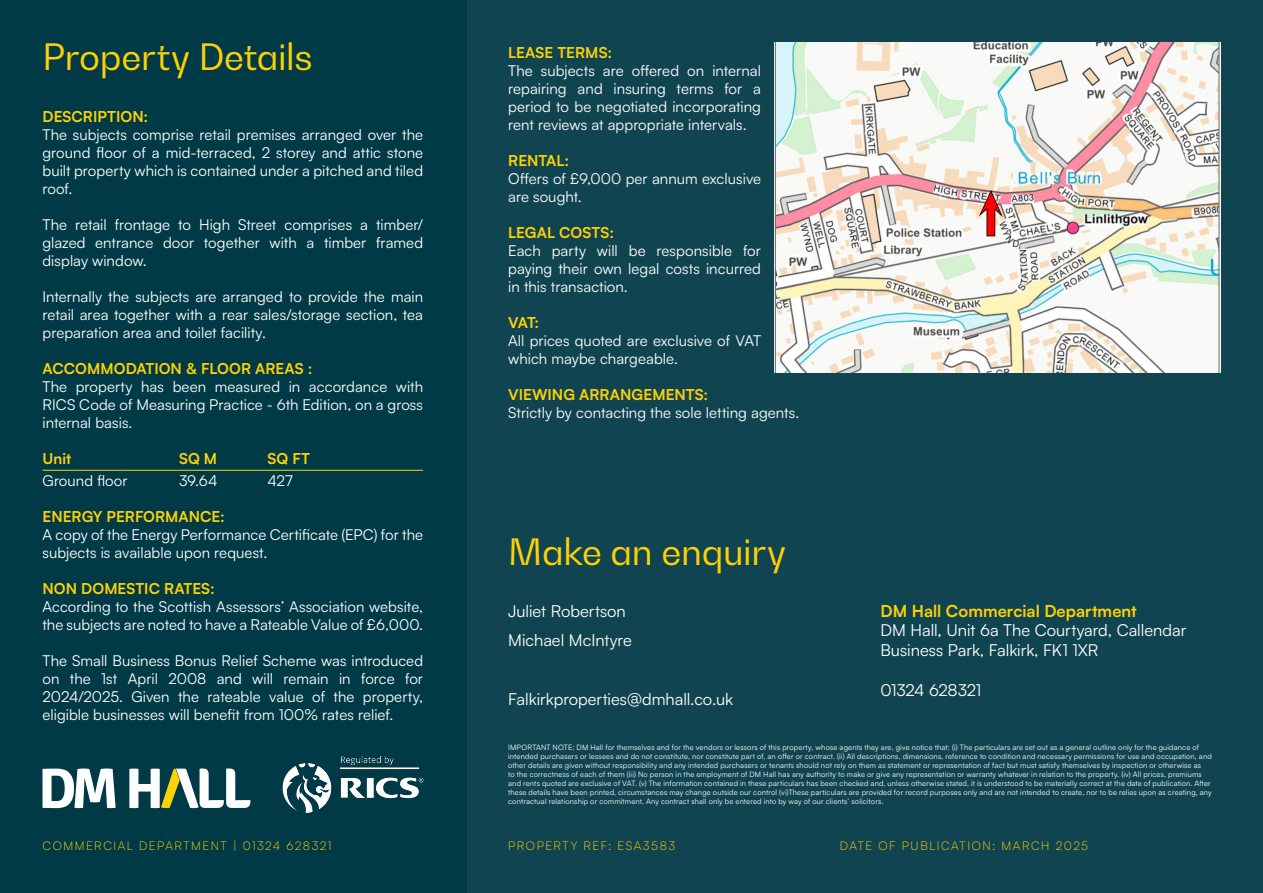
<style>
.page{position:relative;width:1263px;height:893px;background:#fff}
.page>*{position:absolute;margin:0;border:0;box-sizing:border-box;transform-origin:0 0}
.t1{font:36px "Bw Gradual DEMO";letter-spacing:-.01em;color:#fed105}
.t2{font:16.5px/19.8px "Satoshi";color:#fff}
.t3{font:16.5px "Satoshi";letter-spacing:-.02em;color:#fff}
.Text{font:15px/18px "Satoshi";letter-spacing:.005em;color:#fff;text-align:justify}
.Headings{font:700 15px "Satoshi";color:#fed105}
.t4{font:300 12px "Satoshi";letter-spacing:.125em;color:#fed105}
.t5{font:7.5px/9px "Satoshi";letter-spacing:.02em;color:#fff}
.s1{font-weight:700;color:#fed105}
</style>
<div class="page">
<div style="left:466px;top:0;width:797px;height:893px;background:#114451"></div>
<div style="left:0;top:0;width:466px;height:893px;background:#003a47"></div>
<img style="left:283px;top:757px;width:140px;height:55px">
<svg style="left:43px;top:768px;width:73px;height:40px"></svg>
<svg style="left:129px;top:768px;width:121px;height:40px"></svg>
<img style="left:776px;top:42px;width:443px;height:331px">
<hr style="left:775px;top:42px;width:1px;height:331px;background:#666">
<hr style="left:1219px;top:42px;width:1px;height:331px;background:#666">
<hr style="left:43px;top:470px;width:380px;height:1px;background:#fed105">
<p class="t1" style="left:43px;top:34px;width:272px">Property Details</p>
<p class="Headings" style="left:43px;top:106px;width:107px">DESCRIPTION:</p>
<p class="Text" style="left:43px;top:125px;width:382px">The subjects comprise retail premises arranged over the ground floor of a mid-terraced, 2 storey and attic stone built property which is contained under a pitched and tiled roof.</p>
<p class="Text" style="left:43px;top:215px;width:382px">The retail frontage to High Street comprises a timber/ glazed entrance door together with a timber framed display window.</p>
<p class="Text" style="left:43px;top:287px;width:382px">Internally the subjects are arranged to provide the main retail area together with a rear sales/storage section, tea preparation area and toilet facility.</p>
<p class="Headings" style="left:43px;top:358px;width:271px">ACCOMMODATION &amp; FLOOR AREAS :</p>
<p class="Text" style="left:43px;top:377px;width:382px">The property has been measured in accordance with RICS Code of Measuring Practice - 6th Edition, on a gross internal basis.</p>
<p class="Headings" style="left:43px;top:448px;width:30px">Unit</p>
<p class="Headings" style="left:179px;top:448px;width:40px">SQ M</p>
<p class="Headings" style="left:268px;top:448px;width:44px">SQ FT</p>
<p class="Text" style="left:43px;top:471px;width:87px">Ground floor</p>
<p class="Text" style="left:179px;top:471px;width:40px">39.64</p>
<p class="Text" style="left:268px;top:471px;width:27px">427</p>
<p class="Headings" style="left:43px;top:506px;width:184px">ENERGY PERFORMANCE:</p>
<p class="Text" style="left:43px;top:525px;width:382px">A copy of the Energy Performance Certificate (EPC) for the subjects is available upon request.</p>
<p class="Headings" style="left:43px;top:578px;width:174px">NON DOMESTIC RATES:</p>
<p class="Text" style="left:43px;top:597px;width:382px">According to the Scottish Assessors’ Association website, the subjects are noted to have a Rateable Value of £6,000.</p>
<p class="Text" style="left:43px;top:651px;width:382px">The Small Business Bonus Relief Scheme was introduced on the 1st April 2008 and will remain in force for 2024/2025. Given the rateable value of the property, eligible businesses will benefit from 100% rates relief.</p>
<p class="Headings" style="left:508px;top:41px;width:105px">LEASE TERMS:</p>
<p class="Text" style="left:508px;top:61px;width:254px">The subjects are offered on internal repairing and insuring terms for a period to be negotiated incorporating rent reviews at appropriate intervals.</p>
<p class="Headings" style="left:508px;top:149px;width:62px">RENTAL:</p>
<p class="Text" style="left:508px;top:169px;width:254px">Offers of £9,000 per annum exclusive are sought.</p>
<p class="Headings" style="left:508px;top:221px;width:107px">LEGAL COSTS:</p>
<p class="Text" style="left:508px;top:241px;width:254px">Each party will be responsible for paying their own legal costs incurred in this transaction.</p>
<p class="Headings" style="left:508px;top:311px;width:33px">VAT:</p>
<p class="Text" style="left:508px;top:331px;width:254px">All prices quoted are exclusive of VAT which maybe chargeable.</p>
<p class="Headings" style="left:508px;top:383px;width:202px">VIEWING ARRANGEMENTS:</p>
<p class="Text" style="left:508px;top:403px;width:293px">Strictly by contacting the sole letting agents.</p>
<p class="t1" style="left:508px;top:529px;width:279px">Make an enquiry</p>
<p class="t2" style="left:508px;top:600px;width:119px">Juliet Robertson</p>
<p class="t2" style="left:508px;top:630px;width:125px">Michael McIntyre</p>
<p class="t2" style="left:508px;top:689px;width:226px">Falkirkproperties@dmhall.co.uk</p>
<p class="t2" style="left:880px;top:600px;width:307px"><span class="s1">DM Hall Commercial Department<br></span>DM Hall, Unit 6a The Courtyard, Callendar<br>Business Park, Falkirk, FK1 1XR</p>
<p class="t3" style="left:880px;top:679px;width:102px">01324 628321</p>
<p class="t5" style="left:508px;top:742px;width:705px">IMPORTANT NOTE: DM Hall for themselves and for the vendors or lessors of this property, whose agents they are, give notice that: (i) The particulars are set out as a general outline only for the guidance of intended purchasers or lessees and do not constitute, nor constitute part of, an offer or contract. (ii) All descriptions, dimensions, reference to condition and necessary permissions for use and occupation, and other details are given without responsibility and any intended purchasers or tenants should not rely on them as statement or representation of fact but must satisfy themselves by inspection or otherwise as<br>to the correctness of each of them (iii) No person in the employment of DM Hall has any authority to make or give any representation or warranty whatever in relation to the property. (iv) All prices, premiums and rents quoted are exclusive of VAT. (v) The information contained in these particulars has been checked and, unless otherwise stated, it is understood to be materially correct at the date of publication. After these details have been printed, circumstances may change outside our control (vi)These particulars are provided for record purposes only and are not intended to create, nor to be relies upon as creating, any contractual relationship or commitment. Any contract shall only be entered into by way of our clients’ solicitors.</p>
<p class="t4" style="left:43px;top:838px;width:290px">COMMERCIAL DEPARTMENT | 01324 628321</p>
<p class="t4" style="left:508px;top:838px;width:169px">PROPERTY REF: ESA3583</p>
<p class="t4" style="left:840px;top:838px;width:250px">DATE OF PUBLICATION: MARCH 2025</p>
</div>
